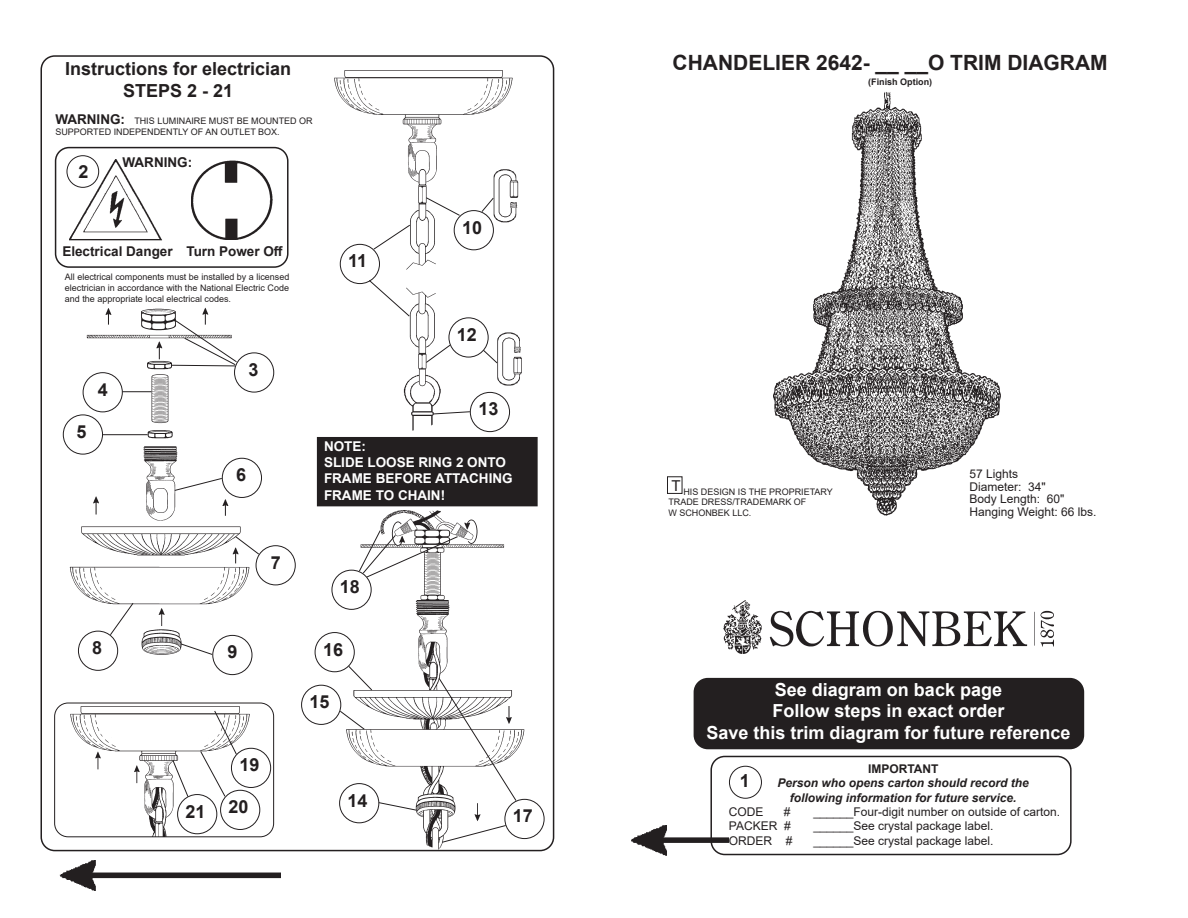
<style>
.page{position:relative;width:1188px;height:918px;background:#fff}
.page>*{position:absolute;margin:0;border:0;box-sizing:border-box;transform-origin:0 0}
.Headline{font:700 21px "Arial";color:#231f20}
.Headline-2{font:700 18px "Arial";color:#fff}
.Subhead_1{font:700 18px "Arial";color:#231f20}
.Body_text{font:700 18px "Arial";color:#231f20}
.t1{font:15px "Arial";color:#231f20}
.Body_text-2{font:700 13.5px/16.2px "Arial";color:#fff}
.Body_text-3{font:700 13.5px "Arial";color:#231f20}
.Body_text-4{font:12px "Arial";color:#231f20}
.Body_text-5{font:italic 700 12px "Arial";color:#231f20}
.Body_text-6{font:700 12px "Arial";color:#231f20}
.Body_text-7{font:9px/10.8px "Arial";color:#231f20}
.Headline-3{font:700 9px "Arial";color:#231f20}
.s1{font-weight:700;font-size:13.5px}
</style>
<div class="page">
<div style="left:710px;top:756px;width:362px;height:99px;border:2px solid #231f20;border-radius:14px"></div>
<div style="left:729px;top:766px;width:33px;height:33px;border:1px solid #231f20;border-radius:50%"></div>
<div style="left:694px;top:679px;width:389px;height:70px;background:#231f20;border-radius:14px"></div>
<div style="left:694px;top:678px;width:390px;height:71px;border:2px solid #231f20;border-radius:14px"></div>
<div style="left:667px;top:476px;width:15px;height:18px;border:1px solid #231f20"></div>
<img style="left:342px;top:506px;width:185px;height:346px">
<img style="left:54px;top:702px;width:211px;height:135px">
<div style="left:55px;top:147px;width:234px;height:121px;border:2px solid #231f20;border-radius:14px"></div>
<div style="left:54px;top:703px;width:220px;height:134px;border:1px solid #231f20;border-radius:14px"></div>
<img style="left:66px;top:307px;width:190px;height:362px">
<img style="left:334px;top:70px;width:188px;height:363px">
<div style="left:454px;top:210px;width:40px;height:40px;border:1px solid #231f20;border-radius:50%"></div>
<div style="left:67px;top:155px;width:32px;height:33px;border:1px solid #231f20;border-radius:50%"></div>
<img style="left:69px;top:160px;width:220px;height:80px">
<div style="left:340px;top:244px;width:40px;height:40px;border:1px solid #231f20;border-radius:50%"></div>
<div style="left:449px;top:317px;width:40px;height:40px;border:1px solid #231f20;border-radius:50%"></div>
<div style="left:470px;top:392px;width:40px;height:40px;border:1px solid #231f20;border-radius:50%"></div>
<div style="left:332px;top:570px;width:40px;height:40px;border:1px solid #231f20;border-radius:50%"></div>
<div style="left:505px;top:799px;width:39px;height:40px;border:1px solid #231f20;border-radius:50%"></div>
<div style="left:339px;top:783px;width:40px;height:40px;border:1px solid #231f20;border-radius:50%"></div>
<div style="left:301px;top:685px;width:40px;height:40px;border:1px solid #231f20;border-radius:50%"></div>
<div style="left:315px;top:632px;width:40px;height:40px;border:1px solid #231f20;border-radius:50%"></div>
<div style="left:177px;top:794px;width:40px;height:40px;border:1px solid #231f20;border-radius:50%"></div>
<div style="left:220px;top:790px;width:40px;height:40px;border:1px solid #231f20;border-radius:50%"></div>
<div style="left:231px;top:748px;width:40px;height:40px;border:1px solid #231f20;border-radius:50%"></div>
<div style="left:212px;top:635px;width:40px;height:40px;border:1px solid #231f20;border-radius:50%"></div>
<div style="left:78px;top:631px;width:40px;height:40px;border:1px solid #231f20;border-radius:50%"></div>
<div style="left:256px;top:545px;width:40px;height:40px;border:1px solid #231f20;border-radius:50%"></div>
<div style="left:222px;top:458px;width:40px;height:40px;border:1px solid #231f20;border-radius:50%"></div>
<div style="left:63px;top:415px;width:40px;height:39px;border:1px solid #231f20;border-radius:50%"></div>
<div style="left:83px;top:372px;width:40px;height:40px;border:1px solid #231f20;border-radius:50%"></div>
<div style="left:234px;top:352px;width:40px;height:40px;border:1px solid #231f20;border-radius:50%"></div>
<svg style="left:481px;top:197px;width:13px;height:16px"></svg>
<svg style="left:425px;top:197px;width:36px;height:19px"></svg>
<svg style="left:373px;top:224px;width:38px;height:26px"></svg>
<svg style="left:368px;top:279px;width:42px;height:38px"></svg>
<svg style="left:482px;top:349px;width:16px;height:15px"></svg>
<svg style="left:425px;top:344px;width:26px;height:20px"></svg>
<svg style="left:432px;top:411px;width:39px;height:4px"></svg>
<svg style="left:358px;top:530px;width:101px;height:48px"></svg>
<svg style="left:438px;top:677px;width:79px;height:125px"></svg>
<svg style="left:441px;top:825px;width:66px;height:18px"></svg>
<svg style="left:378px;top:802px;width:39px;height:9px"></svg>
<svg style="left:339px;top:710px;width:26px;height:20px"></svg>
<svg style="left:348px;top:665px;width:25px;height:26px"></svg>
<svg style="left:172px;top:759px;width:17px;height:38px"></svg>
<svg style="left:200px;top:710px;width:37px;height:87px"></svg>
<svg style="left:180px;top:643px;width:33px;height:12px"></svg>
<svg style="left:109px;top:602px;width:25px;height:34px"></svg>
<svg style="left:235px;top:536px;width:25px;height:19px"></svg>
<svg style="left:174px;top:478px;width:49px;height:13px"></svg>
<hr style="left:103px;top:434px;width:45px;height:1px;background:#231f20">
<hr style="left:122px;top:391px;width:30px;height:1px;background:#231f20">
<svg style="left:171px;top:319px;width:67px;height:48px"></svg>
<div style="left:317px;top:437px;width:220px;height:69px;background:#231f20"></div>
<img style="left:773px;top:92px;width:228px;height:424px">
<img style="left:60px;top:861px;width:221px;height:30px">
<img style="left:631px;top:825px;width:97px;height:31px">
<img style="left:724px;top:601px;width:329px;height:52px">
<p class="Subhead_1" style="left:65px;top:56px;width:228px">Instructions for electrician</p>
<p class="Subhead_1" style="left:123px;top:78px;width:112px">STEPS 2 - 21</p>
<p class="Body_text-7" style="left:55px;top:116px;width:259px"><span class="s1">WARNING:</span> THIS LUMINAIRE MUST BE MOUNTED OR<br>SUPPORTED INDEPENDENTLY OF AN OUTLET BOX.</p>
<p class="Body_text" style="left:79px;top:159px;width:12px">2</p>
<p class="Body_text-3" style="left:123px;top:153px;width:71px">WARNING:</p>
<p class="Body_text-3" style="left:62px;top:241px;width:112px">Electrical Danger</p>
<p class="Body_text-3" style="left:186px;top:241px;width:98px">Turn Power Off</p>
<p class="Body_text-7" style="left:65px;top:271px;width:226px;text-align:justify">All electrical components must be installed by a licensed electrician in accordance with the National Electric Code and the appropriate local electrical codes.</p>
<p class="Body_text" style="left:76px;top:419px;width:12px">5</p>
<p class="Body_text" style="left:98px;top:377px;width:12px">4</p>
<p class="Body_text" style="left:249px;top:357px;width:12px">3</p>
<p class="Body_text" style="left:236px;top:462px;width:12px">6</p>
<p class="Body_text" style="left:348px;top:248px;width:21px">11</p>
<p class="Body_text" style="left:462px;top:215px;width:22px">10</p>
<p class="Body_text" style="left:457px;top:322px;width:22px">12</p>
<p class="Body_text" style="left:478px;top:396px;width:22px">13</p>
<p class="Body_text-2" style="left:324px;top:438px;width:43px">NOTE:</p>
<p class="Body_text-2" style="left:324px;top:454px;width:190px">SLIDE LOOSE RING 2 ONTO<br>FRAME BEFORE ATTACHING<br>FRAME TO CHAIN!</p>
<p class="Body_text" style="left:92px;top:635px;width:12px">8</p>
<p class="Body_text" style="left:228px;top:639px;width:12px">9</p>
<p class="Body_text" style="left:271px;top:550px;width:12px">7</p>
<p class="Body_text" style="left:239px;top:752px;width:22px">19</p>
<p class="Body_text" style="left:186px;top:799px;width:22px">21</p>
<p class="Body_text" style="left:229px;top:794px;width:22px">20</p>
<p class="Body_text" style="left:340px;top:574px;width:22px">18</p>
<p class="Body_text" style="left:323px;top:637px;width:22px">16</p>
<p class="Body_text" style="left:310px;top:689px;width:22px">15</p>
<p class="Body_text" style="left:348px;top:788px;width:22px">14</p>
<p class="Body_text" style="left:513px;top:803px;width:22px">17</p>
<p class="Headline" style="left:673px;top:48px;width:437px">CHANDELIER 2642- __ __O TRIM DIAGRAM</p>
<p class="Headline-3" style="left:868px;top:75px;width:65px">(Finish Option)</p>
<p class="t1" style="left:671px;top:475px;width:11px">T</p>
<p class="Body_text-7" style="left:668px;top:486px;width:166px;text-indent:15px">HIS DESIGN IS THE PROPRIETARY<br>TRADE DRESS/TRADEMARK OF</p>
<p class="Body_text-7" style="left:668px;top:507px;width:85px">W SCHONBEK LLC.</p>
<p class="Body_text-4" style="left:969px;top:465px;width:50px">57 Lights</p>
<p class="Body_text-4" style="left:969px;top:478px;width:78px">Diameter: 34"</p>
<p class="Body_text-4" style="left:969px;top:491px;width:96px">Body Length: 60"</p>
<p class="Body_text-4" style="left:969px;top:504px;width:129px">Hanging Weight: 66 lbs.</p>
<p class="Headline-2" style="left:775px;top:677px;width:229px">See diagram on back page</p>
<p class="Headline-2" style="left:772px;top:698px;width:234px">Follow steps in exact order</p>
<p class="Headline-2" style="left:706px;top:720px;width:366px">Save this trim diagram for future reference</p>
<p class="Body_text" style="left:740px;top:768px;width:12px">1</p>
<p class="Body_text-6" style="left:868px;top:760px;width:72px">IMPORTANT</p>
<p class="Body_text-5" style="left:778px;top:775px;width:253px">Person who opens carton should record the</p>
<p class="Body_text-5" style="left:790px;top:789px;width:228px">following information for future service.</p>
<p class="Body_text-4" style="left:729px;top:804px;width:36px">CODE</p>
<p class="Body_text-4" style="left:784px;top:804px;width:8px">#</p>
<p class="Body_text-4" style="left:813px;top:804px;width:248px">______Four-digit number on outside of carton.</p>
<p class="Body_text-4" style="left:729px;top:818px;width:63px">PACKER #</p>
<p class="Body_text-4" style="left:813px;top:818px;width:182px">______See crystal package label.</p>
<p class="Body_text-4" style="left:729px;top:832px;width:65px">ORDER #</p>
<p class="Body_text-4" style="left:813px;top:832px;width:182px">______See crystal package label.</p>
</div>
